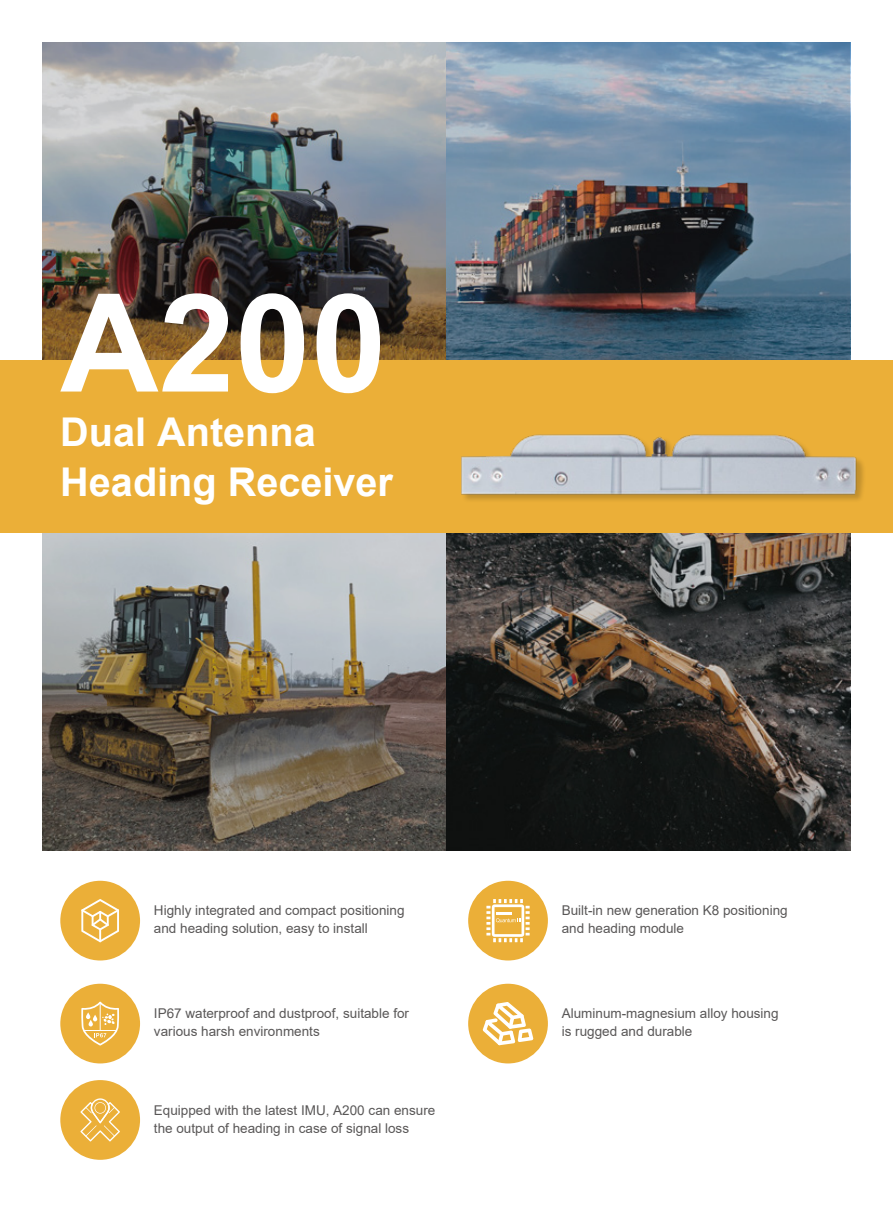
<style>
.page{position:relative;width:893px;height:1212px;background:#fff}
.page>*{position:absolute;margin:0;border:0;box-sizing:border-box;transform-origin:0 0}
.t1{font:700 136.5px "Arial";color:#fff}
.t2{font:700 39.6px/49.1px "Arial";color:#fff}
.t3{font:13.5px/18px "Arial";color:#595757}
</style>
<div class="page">
<div style="left:60px;top:881px;width:80px;height:79px;background:#ebaf38;border-radius:50%"></div>
<img style="left:43px;top:43px;width:807px;height:807px">
<div style="left:0;top:360px;width:893px;height:173px;background:#ebaf38"></div>
<img style="left:461px;top:434px;width:403px;height:66px">
<svg style="left:81px;top:899px;width:38px;height:43px"></svg>
<div style="left:468px;top:881px;width:80px;height:79px;background:#ebaf38;border-radius:50%"></div>
<div style="left:468px;top:984px;width:80px;height:79px;background:#ebaf38;border-radius:50%"></div>
<div style="left:60px;top:984px;width:80px;height:79px;background:#ebaf38;border-radius:50%"></div>
<svg style="left:81px;top:1001px;width:38px;height:44px"></svg>
<svg style="left:486px;top:899px;width:44px;height:43px"></svg>
<svg style="left:483px;top:1002px;width:50px;height:43px"></svg>
<div style="left:60px;top:1080px;width:80px;height:80px;background:#ebaf38;border-radius:50%"></div>
<svg style="left:80px;top:1098px;width:40px;height:43px"></svg>
<h1 class="t1" style="left:60px;top:247px;width:328px">A200</h1>
<h2 class="t2" style="left:60px;top:408px;width:334px">Dual Antenna<br>Heading Receiver</h2>
<p class="t3" style="left:154px;top:901px;width:252px">Highly integrated and compact positioning and heading solution, easy to install</p>
<p class="t3" style="left:562px;top:901px;width:227px">Built-in new generation K8 positioning and heading module</p>
<p class="t3" style="left:154px;top:1004px;width:257px">IP67 waterproof and dustproof, suitable for various harsh environments</p>
<p class="t3" style="left:154px;top:1101px;width:283px">Equipped with the latest IMU, A200 can ensure the output of heading in case of signal loss</p>
<p class="t3" style="left:562px;top:1004px;width:218px">Aluminum-magnesium alloy housing is rugged and durable</p>
</div>
